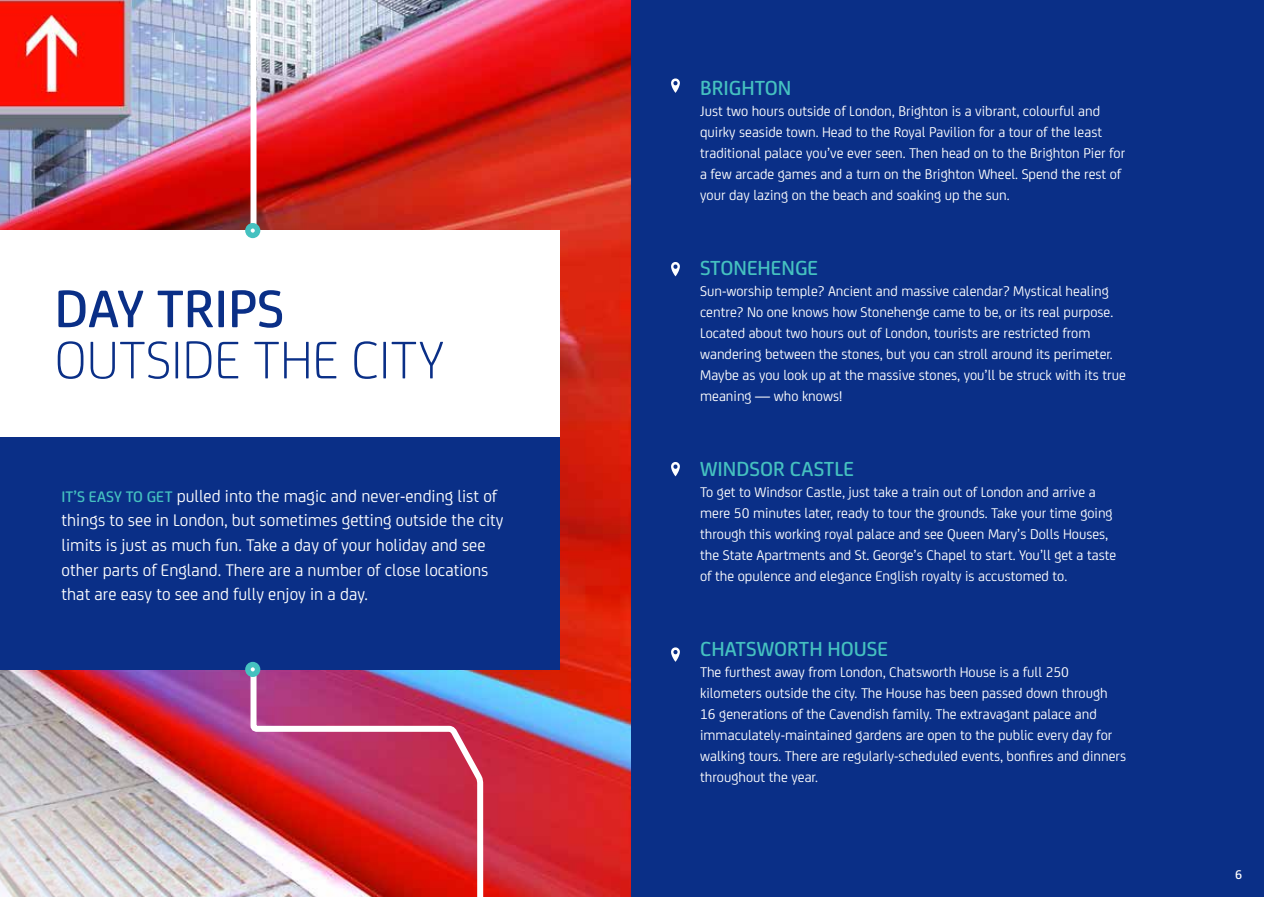
<style>
.page{position:relative;width:1264px;height:897px;background:#fff}
.page>*{position:absolute;margin:0;border:0;box-sizing:border-box;transform-origin:0 0}
.t1{font:300 56.55px "FS Joey";color:#0a2f87}
.t2{font:500 56.55px "FS Joey";color:#0a2f87}
.t3{font:500 21.75px "FS Joey";color:#45c1c0}
.t4{font:18px/24.6px "FS Joey";color:#fff}
.t5{font:15px/21px "FS Joey";color:#fff}
.t6{font:500 13.5px "FS Joey";color:#fff}
.s1{font-weight:500;font-size:16.35px;color:#45c1c0}
</style>
<div class="page">
<img style="left:0;top:0;width:632px;height:896px">
<div style="left:632px;top:0;width:632px;height:896px;background:#0a2f87"></div>
<svg style="left:671px;top:78px;width:9px;height:15px"></svg>
<svg style="left:671px;top:262px;width:9px;height:14px"></svg>
<svg style="left:671px;top:462px;width:9px;height:14px"></svg>
<svg style="left:671px;top:647px;width:9px;height:14px"></svg>
<img style="left:247px;top:0;width:239px;height:896px">
<div style="left:0;top:230px;width:559px;height:206px;background:#fff"></div>
<div style="left:0;top:436px;width:559px;height:233px;background:#0a2f87"></div>
<div style="left:245px;top:223px;width:15px;height:15px;background:#45c1c0;border-radius:50%"></div>
<svg style="left:251px;top:228px;width:4px;height:4px"></svg>
<img style="left:0;top:661px;width:345px;height:235px">
<h1 class="t2" style="left:55px;top:267px;width:231px">DAY TRIPS</h1>
<h1 class="t1" style="left:55px;top:320px;width:391px">OUTSIDE THE CITY</h1>
<p class="t4" style="left:62px;top:482px;width:443px"><span class="s1">IT’S EASY TO GET</span> pulled into the magic and never-ending list of things to see in London, but sometimes getting outside the city limits is just as much fun. Take a day of your holiday and see other parts of England. There are a number of close locations that are easy to see and fully enjoy in a day.</p>
<h2 class="t3" style="left:700px;top:72px;width:93px">BRIGHTON</h2>
<p class="t5" style="left:700px;top:99px;width:427px">Just two hours outside of London, Brighton is a vibrant, colourful and quirky seaside town. Head to the Royal Pavilion for a tour of the least traditional palace you’ve ever seen. Then head on to the Brighton Pier for a few arcade games and a turn on the Brighton Wheel. Spend the rest of your day lazing on the beach and soaking up the sun.</p>
<h2 class="t3" style="left:700px;top:252px;width:119px">STONEHENGE</h2>
<p class="t5" style="left:700px;top:279px;width:427px">Sun-worship temple? Ancient and massive calendar? Mystical healing centre? No one knows how Stonehenge came to be, or its real purpose.<br>Located about two hours out of London, tourists are restricted from wandering between the stones, but you can stroll around its perimeter.<br>Maybe as you look up at the massive stones, you’ll be struck with its true meaning — who knows!</p>
<h2 class="t3" style="left:700px;top:453px;width:155px">WINDSOR CASTLE</h2>
<p class="t5" style="left:700px;top:480px;width:418px">To get to Windsor Castle, just take a train out of London and arrive a mere 50 minutes later, ready to tour the grounds. Take your time going through this working royal palace and see Queen Mary’s Dolls Houses, the State Apartments and St. George’s Chapel to start. You’ll get a taste of the opulence and elegance English royalty is accustomed to.</p>
<h2 class="t3" style="left:700px;top:633px;width:189px">CHATSWORTH HOUSE</h2>
<p class="t5" style="left:700px;top:660px;width:427px">The furthest away from London, Chatsworth House is a full 250 kilometers outside the city. The House has been passed down through 16 generations of the Cavendish family. The extravagant palace and immaculately-maintained gardens are open to the public every day for walking tours. There are regularly-scheduled events, bonfires and dinners throughout the year.</p>
<p class="t6" style="left:1235px;top:864px;width:9px">6</p>
</div>
